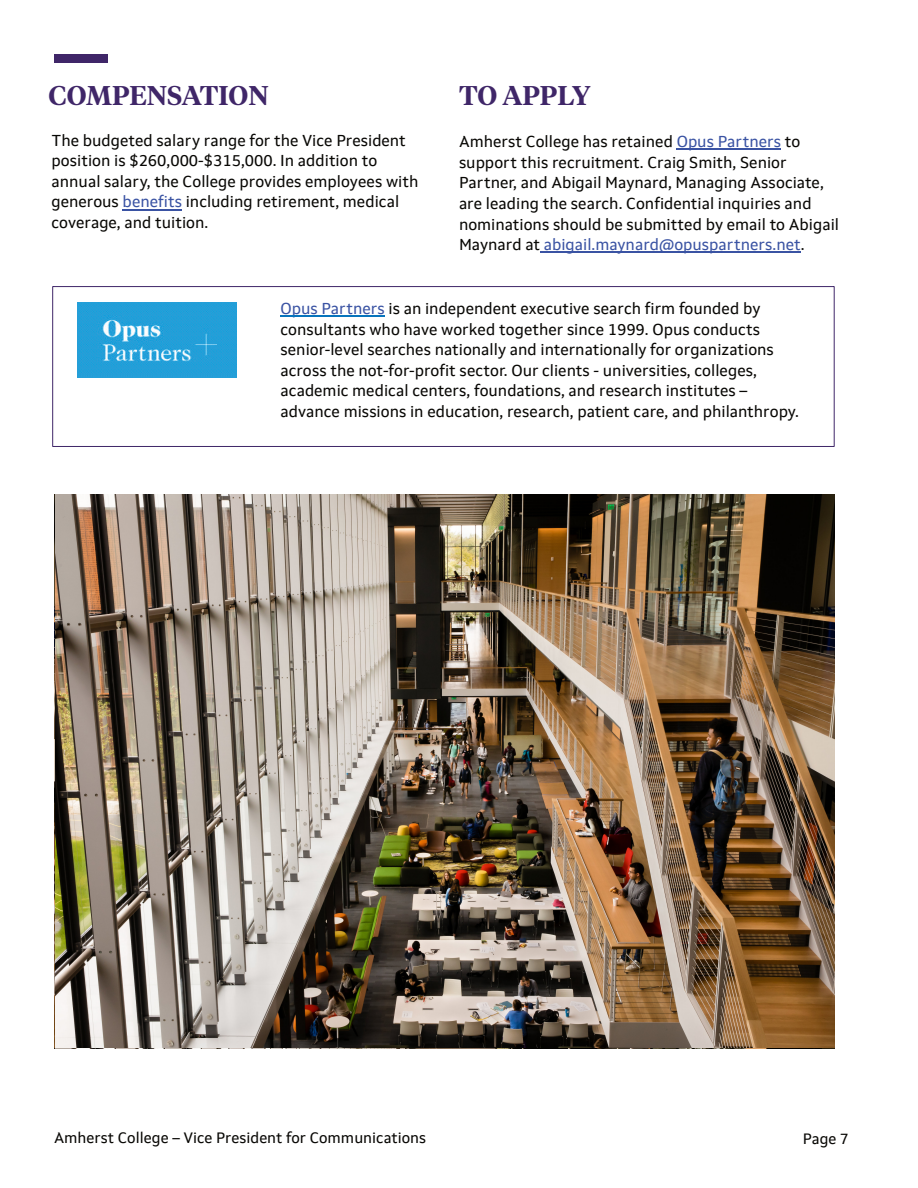
<style>
.page{position:relative;width:918px;height:1188px;background:#fff}
.page>*{position:absolute;margin:0;border:0;box-sizing:border-box;transform-origin:0 0}
.t1{font:600 27px "Tiempos Headline";color:#3f2668}
.t2{font:15.75px "Setimo";color:#080704}
.t3{font:15.75px "Setimo";color:#3a53a3}
.t4{font:15px "Setimo";color:#080704}
.s1{color:#3a53a3}
.s2{color:#080704}
</style>
<div class="page">
<div style="left:54px;top:54px;width:54px;height:9px;background:#3f2668"></div>
<div style="left:53px;top:286px;width:781px;height:161px;background:#fff;border:1px solid #3f2668"></div>
<img style="left:78px;top:302px;width:158px;height:76px">
<img style="left:55px;top:494px;width:779px;height:554px">
<hr style="left:123px;top:209px;width:59px;height:1px;background:#3a53a3">
<hr style="left:677px;top:149px;width:104px;height:1px;background:#3a53a3">
<hr style="left:540px;top:252px;width:261px;height:1px;background:#3a53a3">
<hr style="left:280px;top:316px;width:105px;height:1px;background:#0774bc">
<p class="t1" style="left:49px;top:84px;width:222px">COMPENSATION</p>
<p class="t2" style="left:51px;top:134px;width:356px">The budgeted salary range for the Vice President</p>
<p class="t2" style="left:51px;top:154px;width:327px">position is $260,000-$315,000. In addition to</p>
<p class="t2" style="left:51px;top:175px;width:369px">annual salary, the College provides employees with</p>
<p class="t2" style="left:51px;top:195px;width:349px">generous <span class="s1">benefits</span> including retirement, medical</p>
<p class="t2" style="left:51px;top:216px;width:158px">coverage, and tuition.</p>
<p class="t1" style="left:459px;top:84px;width:133px">TO APPLY</p>
<p class="t2" style="left:459px;top:135px;width:343px">Amherst College has retained <span class="s1">Opus Partners</span> to</p>
<p class="t2" style="left:459px;top:156px;width:329px">support this recruitment. Craig Smith, Senior</p>
<p class="t2" style="left:459px;top:176px;width:366px">Partner, and Abigail Maynard, Managing Associate,</p>
<p class="t2" style="left:459px;top:197px;width:354px">are leading the search. Confidential inquiries and</p>
<p class="t2" style="left:459px;top:217px;width:382px">nominations should be submitted by email to Abigail</p>
<p class="t3" style="left:459px;top:238px;width:347px"><span class="s2">Maynard at</span> abigail.maynard@opuspartners.net<span class="s2">.</span></p>
<p class="t2" style="left:280px;top:302px;width:481px"><span class="s1">Opus Partners</span> is an independent executive search firm founded by</p>
<p class="t2" style="left:280px;top:323px;width:481px">consultants who have worked together since 1999. Opus conducts</p>
<p class="t2" style="left:280px;top:343px;width:495px">senior-level searches nationally and internationally for organizations</p>
<p class="t2" style="left:280px;top:364px;width:478px">across the not-for-profit sector. Our clients - universities, colleges,</p>
<p class="t2" style="left:280px;top:384px;width:469px">academic medical centers, foundations, and research institutes –</p>
<p class="t2" style="left:280px;top:405px;width:520px">advance missions in education, research, patient care, and philanthropy.</p>
<p class="t4" style="left:54px;top:1131px;width:374px">Amherst College – Vice President for Communications</p>
<p class="t4" style="left:803px;top:1133px;width:47px">Page 7</p>
</div>
